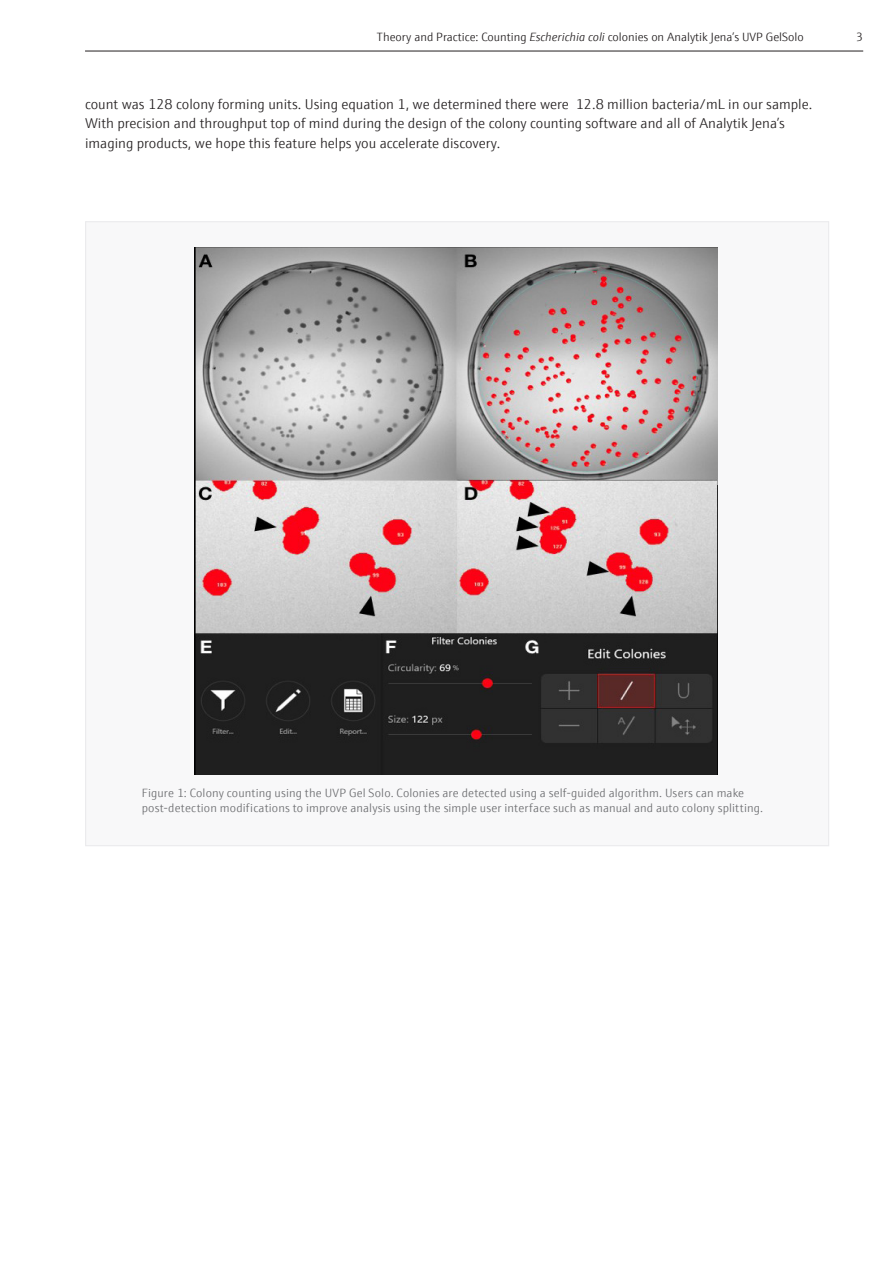
<style>
.page{position:relative;width:893px;height:1263px;background:#fff}
.page>*{position:absolute;margin:0;border:0;box-sizing:border-box;transform-origin:0 0}
.Fließtext{font:300 14.25px/19.5px "E+H Sans";color:#231f20}
.Bildunterschrift_8_p{font:300 12px/15px "E+H Sans";letter-spacing:.01em;color:#6c6d70}
.Seitenzahl_und_Titel{font:300 12px "E+H Sans";color:#231f20}
.s1{font-style:italic}
</style>
<div class="page">
<div style="left:85px;top:221px;width:744px;height:625px;background:#f8f8f9;border:1px solid #ebebed"></div>
<img style="left:195px;top:247px;width:522px;height:527px">
<hr style="left:85px;top:51px;width:778px;height:1px;background:#231f20">
<p class="Seitenzahl_und_Titel" style="left:376px;top:29px;width:429px">Theory and Practice: Counting <span class="s1">Escherichia coli</span> colonies on Analytik Jena’s UVP GelSolo</p>
<p class="Seitenzahl_und_Titel" style="left:856px;top:29px;width:8px">3</p>
<p class="Fließtext" style="left:85px;top:93px;width:729px">count was 128 colony forming units. Using equation 1, we determined there were 12.8 million bacteria/mL in our sample.<br>With precision and throughput top of mind during the design of the colony counting software and all of Analytik Jena’s imaging products, we hope this feature helps you accelerate discovery.</p>
<p class="Bildunterschrift_8_p" style="left:142px;top:785px;width:623px">Figure 1: Colony counting using the UVP Gel Solo. Colonies are detected using a self-guided algorithm. Users can make post-detection modifications to improve analysis using the simple user interface such as manual and auto colony splitting.</p>
</div>
